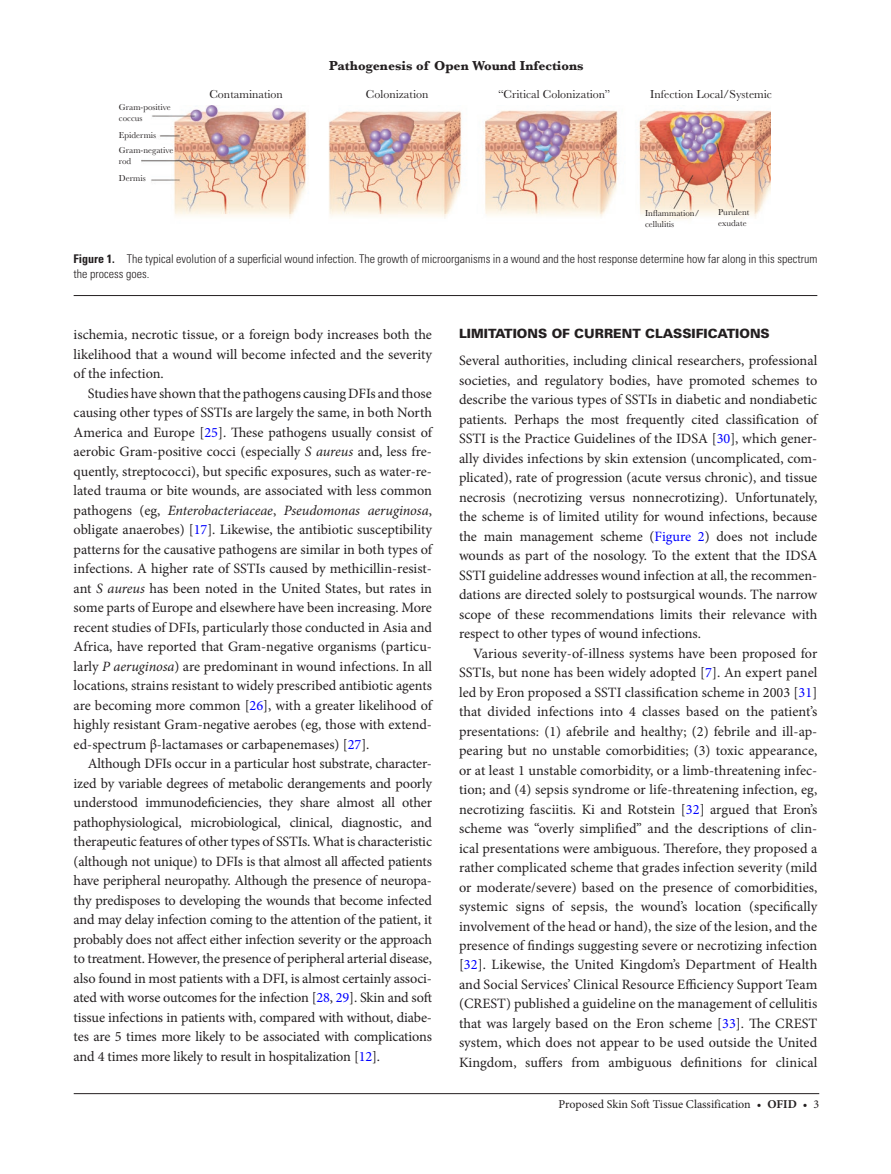
<style>
.page{position:relative;width:891px;height:1174px;background:#fff}
.page>*{position:absolute;margin:0;border:0;box-sizing:border-box;transform-origin:0 0}
.t1{font:14.25px/19.5px "Minion Pro";color:#231f20;text-align:justify}
.t2{font:700 13.5px "Baskerville MT Std";color:#231f20}
.t3{font:900 12.75px "Univers LT Std";color:#231f20}
.t4{font:300 condensed 12px/15px "Univers LT Std";color:#231f20}
.t5{font:12px "Baskerville MT Std";color:#231f20}
.t6{font:12px "Minion Pro";color:#231f20}
.t7{font:9px/10.8px "Baskerville MT Std";color:#231f20}
.s1{font-weight:700}
.s2{color:#00f}
.s3{font-style:italic}
</style>
<div class="page">
<hr style="left:74px;top:1093px;width:745px;height:1px;background:#231f20">
<hr style="left:74px;top:295px;width:743px;height:1px;background:#231f20">
<img style="left:142px;top:105px;width:629px;height:118px">
<p class="t7" style="left:119px;top:101px;width:53px">Gram-positive coccus</p>
<p class="t7" style="left:119px;top:129px;width:39px">Epidermis</p>
<p class="t7" style="left:119px;top:172px;width:28px">Dermis</p>
<p class="t7" style="left:119px;top:145px;width:56px">Gram-negative rod</p>
<p class="t5" style="left:209px;top:87px;width:75px">Contamination</p>
<p class="t2" style="left:329px;top:58px;width:256px">Pathogenesis of Open Wound Infections</p>
<p class="t5" style="left:366px;top:87px;width:64px">Colonization</p>
<p class="t5" style="left:498px;top:87px;width:114px">“Critical Colonization”</p>
<p class="t5" style="left:650px;top:87px;width:123px">Infection Local/Systemic</p>
<p class="t7" style="left:645px;top:208px;width:56px">Inflammation/ cellulitis</p>
<p class="t7" style="left:718px;top:206px;width:33px">Purulent exudate</p>
<p class="t4" style="left:74px;top:251px;width:745px"><span class="s1">Figure 1.</span> The typical evolution of a superficial wound infection. The growth of microorganisms in a wound and the host response determine how far along in this spectrum the process goes.</p>
<p class="t1" style="left:74px;top:325px;width:360px">ischemia, necrotic tissue, or a foreign body increases both the likelihood that a wound will become infected and the severity of the infection.</p>
<p class="t1" style="left:74px;top:384px;width:360px;text-indent:14px">Studies have shown that the pathogens causing DFIs and those causing other types of SSTIs are largely the same, in both North America and Europe [<span class="s2">25</span>]. These pathogens usually consist of aerobic Gram-positive cocci (especially <span class="s3">S aureus</span> and, less fre&shy;quently, streptococci), but specific exposures, such as water-re&shy;lated trauma or bite wounds, are associated with less common pathogens (eg, <span class="s3">Enterobacteriaceae</span>, <span class="s3">Pseudomonas aeruginosa</span>, obligate anaerobes) [<span class="s2">17</span>]. Likewise, the antibiotic susceptibility patterns for the causative pathogens are similar in both types of infections. A higher rate of SSTIs caused by methicillin-resist&shy;ant <span class="s3">S aureus</span> has been noted in the United States, but rates in some parts of Europe and elsewhere have been increasing. More recent studies of DFIs, particularly those conducted in Asia and Africa, have reported that Gram-negative organisms (particu&shy;larly <span class="s3">P aeruginosa</span>) are predominant in wound infections. In all locations, strains resistant to widely prescribed antibiotic agents are becoming more common [<span class="s2">26</span>], with a greater likelihood of highly resistant Gram-negative aerobes (eg, those with extend&shy;ed-spectrum β-lactamases or carbapenemases) [<span class="s2">27</span>].</p>
<p class="t1" style="left:74px;top:754px;width:360px;text-indent:14px">Although DFIs occur in a particular host substrate, character&shy;ized by variable degrees of metabolic derangements and poorly understood immunodeficiencies, they share almost all other pathophysiological, microbiological, clinical, diagnostic, and therapeutic features of other types of SSTIs. What is characteristic (although not unique) to DFIs is that almost all affected patients have peripheral neuropathy. Although the presence of neuropa&shy;thy predisposes to developing the wounds that become infected and may delay infection coming to the attention of the patient, it probably does not affect either infection severity or the approach to treatment. However, the presence of peripheral arterial disease, also found in most patients with a DFI, is almost certainly associ&shy;ated with worse outcomes for the infection [<span class="s2">28</span>, <span class="s2">29</span>]. Skin and soft tissue infections in patients with, compared with without, diabe&shy;tes are 5 times more likely to be associated with complications and 4 times more likely to result in hospitalization [<span class="s2">12</span>].</p>
<p class="t3" style="left:459px;top:326px;width:312px">LIMITATIONS OF CURRENT CLASSIFICATIONS</p>
<p class="t1" style="left:459px;top:351px;width:360px">Several authorities, including clinical researchers, professional societies, and regulatory bodies, have promoted schemes to describe the various types of SSTIs in diabetic and nondiabetic patients. Perhaps the most frequently cited classification of SSTI is the Practice Guidelines of the IDSA [<span class="s2">30</span>], which gener&shy;ally divides infections by skin extension (uncomplicated, com&shy;plicated), rate of progression (acute versus chronic), and tissue necrosis (necrotizing versus nonnecrotizing). Unfortunately, the scheme is of limited utility for wound infections, because the main management scheme (<span class="s2">Figure 2</span>) does not include wounds as part of the nosology. To the extent that the IDSA SSTI guideline addresses wound infection at all, the recommen&shy;dations are directed solely to postsurgical wounds. The narrow scope of these recommendations limits their relevance with respect to other types of wound infections.</p>
<p class="t1" style="left:459px;top:643px;width:360px;text-indent:14px">Various severity-of-illness systems have been proposed for SSTIs, but none has been widely adopted [<span class="s2">7</span>]. An expert panel led by Eron proposed a SSTI classification scheme in 2003 [<span class="s2">31</span>] that divided infections into 4 classes based on the patient’s presentations: (1) afebrile and healthy; (2) febrile and ill-ap&shy;pearing but no unstable comorbidities; (3) toxic appearance, or at least 1 unstable comorbidity, or a limb-threatening infec&shy;tion; and (4) sepsis syndrome or life-threatening infection, eg, necrotizing fasciitis. Ki and Rotstein [<span class="s2">32</span>] argued that Eron’s scheme was “overly simplified” and the descriptions of clin&shy;ical presentations were ambiguous. Therefore, they proposed a rather complicated scheme that grades infection severity (mild or moderate/severe) based on the presence of comorbidities, systemic signs of sepsis, the wound’s location (specifically involvement of the head or hand), the size of the lesion, and the presence of findings suggesting severe or necrotizing infection [<span class="s2">32</span>]. Likewise, the United Kingdom’s Department of Health and Social Services’ Clinical Resource Efficiency Support Team (CREST) published a guideline on the management of cellulitis that was largely based on the Eron scheme [<span class="s2">33</span>]. The CREST system, which does not appear to be used outside the United Kingdom, suffers from ambiguous definitions for clinical</p>
<p class="t6" style="left:559px;top:1096px;width:262px">Proposed Skin Soft Tissue Classification • <span class="s1">OFID</span> • 3</p>
</div>
